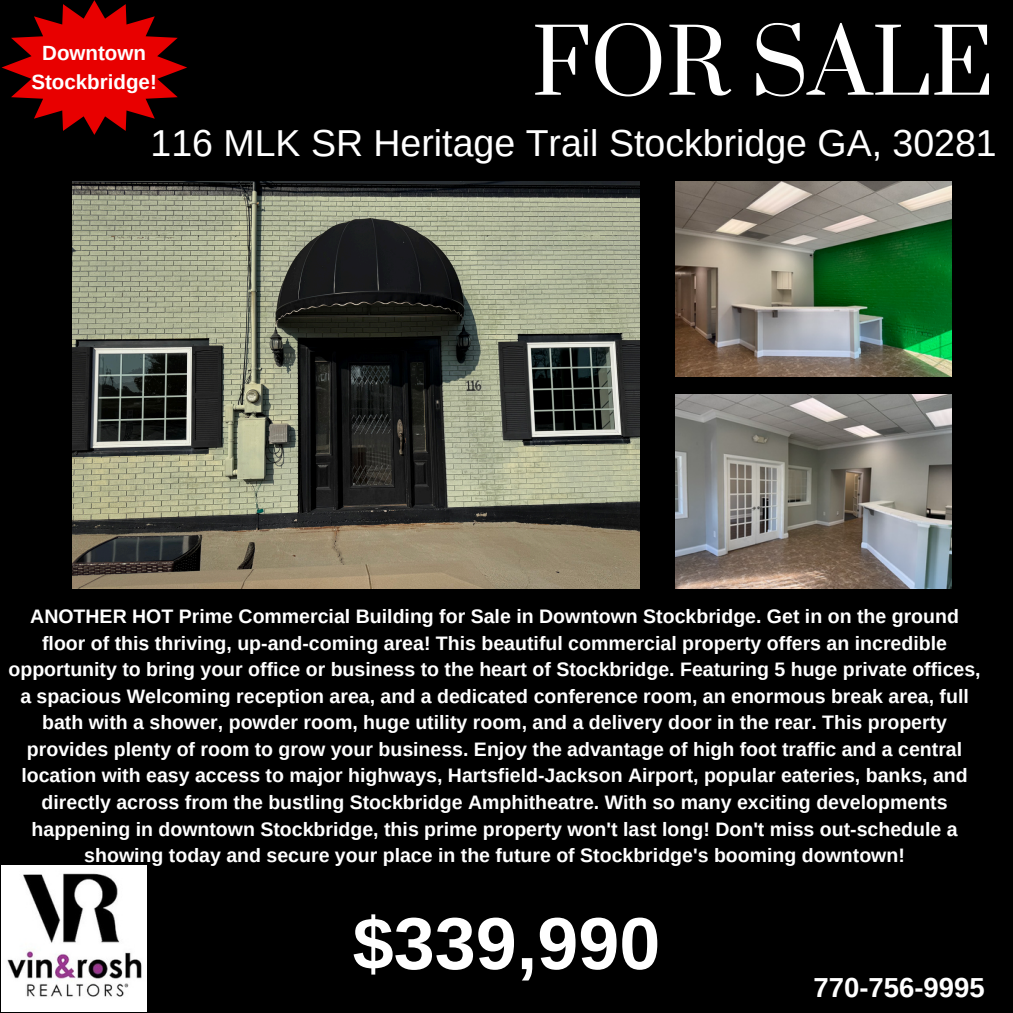
<style>
.page{position:relative;width:1013px;height:1013px;background:#fff}
.page>*{position:absolute;margin:0;border:0;box-sizing:border-box;transform-origin:0 0}
.t1{font:87.5px "Prata";color:#fff}
.t2{font:700 73.75px "Arimo";color:#fff}
.t3{font:37.5px "Arimo";color:#fff}
.t4{font:700 27.5px "Arimo";color:#fff}
.t5{font:700 20.5px/28.2px "Arimo";color:#fff;text-align:center}
.t6{font:700 19.5px/26.5px "Arimo";color:#fff;text-align:center}
</style>
<div class="page">
<div style="left:0;top:0;width:1012px;height:1012px;background:#000"></div>
<img style="left:2px;top:865px;width:145px;height:146px">
<svg style="left:2px;top:0;width:185px;height:135px"></svg>
<img style="left:675px;top:181px;width:276px;height:195px">
<img style="left:675px;top:394px;width:276px;height:194px">
<img style="left:72px;top:181px;width:567px;height:407px">
<p class="t1" style="left:531px;top:8px;width:464px">FOR SALE</p>
<p class="t3" style="left:150px;top:122px;width:847px">116 MLK SR Heritage Trail Stockbridge GA, 30281</p>
<p class="t5" style="left:31px;top:39px;width:127px">Downtown<br>Stockbridge!</p>
<h2 class="t6" style="left:9px;top:603px;width:973px">ANOTHER HOT Prime Commercial Building for Sale in Downtown Stockbridge. Get in on the ground floor of this thriving, up-and-coming area! This beautiful commercial property offers an incredible opportunity to bring your office or business to the heart of Stockbridge. Featuring 5 huge private offices, a spacious Welcoming reception area, and a dedicated conference room, an enormous break area, full bath with a shower, powder room, huge utility room, and a delivery door in the rear. This property provides plenty of room to grow your business. Enjoy the advantage of high foot traffic and a central location with easy access to major highways, Hartsfield-Jackson Airport, popular eateries, banks, and directly across from the bustling Stockbridge Amphitheatre. With so many exciting developments happening in downtown Stockbridge, this prime property won't last long! Don't miss out-schedule a showing today and secure your place in the future of Stockbridge's booming downtown!</h2>
<p class="t2" style="left:352px;top:902px;width:309px">$339,990</p>
<p class="t4" style="left:813px;top:972px;width:173px">770-756-9995</p>
</div>
